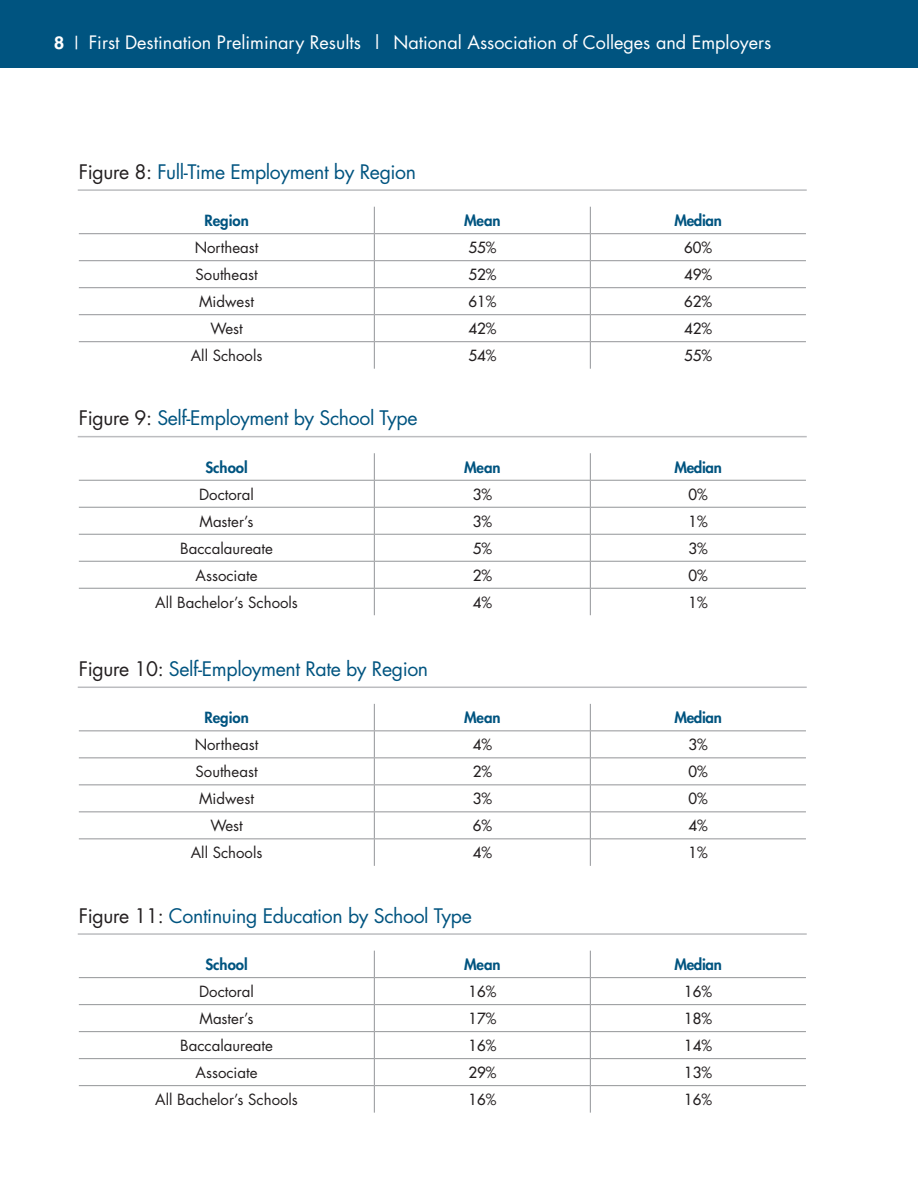
<style>
.page{position:relative;width:918px;height:1188px;background:#fff}
.page>*{position:absolute;margin:0;border:0;box-sizing:border-box;transform-origin:0 0}
.t1{font:19.5px "Futura";letter-spacing:-.02em;color:#005480}
.t2{font:18px "Futura";color:#fff}
.t3{font:15px "Futura";color:#231f20}
.t4{font:15px "Futura";color:#231f20}
.t5{font:800 15px "Futura";color:#005480}
.s1{font-family:"Helvetica";font-weight:700}
.s2{font-family:"Helvetica"}
.s3{color:#231f20}
</style>
<div class="page">
<div style="left:0;top:0;width:918px;height:68px;background:#005480"></div>
<hr style="left:79px;top:233px;width:295px;height:1px;background:#939598">
<hr style="left:374px;top:233px;width:216px;height:1px;background:#939598">
<hr style="left:590px;top:233px;width:216px;height:1px;background:#939598">
<hr style="left:79px;top:260px;width:295px;height:1px;background:#939598">
<hr style="left:374px;top:260px;width:216px;height:1px;background:#939598">
<hr style="left:590px;top:260px;width:216px;height:1px;background:#939598">
<hr style="left:79px;top:287px;width:295px;height:1px;background:#939598">
<hr style="left:374px;top:287px;width:216px;height:1px;background:#939598">
<hr style="left:590px;top:287px;width:216px;height:1px;background:#939598">
<hr style="left:79px;top:314px;width:295px;height:1px;background:#939598">
<hr style="left:374px;top:314px;width:216px;height:1px;background:#939598">
<hr style="left:590px;top:314px;width:216px;height:1px;background:#939598">
<hr style="left:79px;top:341px;width:295px;height:1px;background:#939598">
<hr style="left:374px;top:341px;width:216px;height:1px;background:#939598">
<svg style="left:374px;top:207px;width:1px;height:162px"></svg>
<hr style="left:590px;top:341px;width:216px;height:1px;background:#939598">
<svg style="left:590px;top:207px;width:1px;height:162px"></svg>
<hr style="left:79px;top:480px;width:295px;height:1px;background:#939598">
<hr style="left:374px;top:480px;width:216px;height:1px;background:#939598">
<hr style="left:590px;top:480px;width:216px;height:1px;background:#939598">
<hr style="left:79px;top:507px;width:295px;height:1px;background:#939598">
<hr style="left:374px;top:507px;width:216px;height:1px;background:#939598">
<hr style="left:590px;top:507px;width:216px;height:1px;background:#939598">
<hr style="left:79px;top:534px;width:295px;height:1px;background:#939598">
<hr style="left:374px;top:534px;width:216px;height:1px;background:#939598">
<hr style="left:590px;top:534px;width:216px;height:1px;background:#939598">
<hr style="left:79px;top:561px;width:295px;height:1px;background:#939598">
<hr style="left:374px;top:561px;width:216px;height:1px;background:#939598">
<hr style="left:590px;top:561px;width:216px;height:1px;background:#939598">
<hr style="left:79px;top:588px;width:295px;height:1px;background:#939598">
<hr style="left:374px;top:588px;width:216px;height:1px;background:#939598">
<svg style="left:374px;top:453px;width:1px;height:162px"></svg>
<hr style="left:590px;top:588px;width:216px;height:1px;background:#939598">
<svg style="left:590px;top:453px;width:1px;height:162px"></svg>
<hr style="left:79px;top:730px;width:295px;height:1px;background:#939598">
<hr style="left:374px;top:730px;width:216px;height:1px;background:#939598">
<hr style="left:590px;top:730px;width:216px;height:1px;background:#939598">
<hr style="left:79px;top:757px;width:295px;height:1px;background:#939598">
<hr style="left:374px;top:757px;width:216px;height:1px;background:#939598">
<hr style="left:590px;top:757px;width:216px;height:1px;background:#939598">
<hr style="left:79px;top:784px;width:295px;height:1px;background:#939598">
<hr style="left:374px;top:784px;width:216px;height:1px;background:#939598">
<hr style="left:590px;top:784px;width:216px;height:1px;background:#939598">
<hr style="left:79px;top:811px;width:295px;height:1px;background:#939598">
<hr style="left:374px;top:811px;width:216px;height:1px;background:#939598">
<hr style="left:590px;top:811px;width:216px;height:1px;background:#939598">
<hr style="left:79px;top:838px;width:295px;height:1px;background:#939598">
<hr style="left:374px;top:838px;width:216px;height:1px;background:#939598">
<svg style="left:374px;top:704px;width:1px;height:162px"></svg>
<hr style="left:590px;top:838px;width:216px;height:1px;background:#939598">
<svg style="left:590px;top:704px;width:1px;height:162px"></svg>
<hr style="left:79px;top:977px;width:295px;height:1px;background:#939598">
<hr style="left:374px;top:977px;width:216px;height:1px;background:#939598">
<hr style="left:590px;top:977px;width:216px;height:1px;background:#939598">
<hr style="left:79px;top:1004px;width:295px;height:1px;background:#939598">
<hr style="left:374px;top:1004px;width:216px;height:1px;background:#939598">
<hr style="left:590px;top:1004px;width:216px;height:1px;background:#939598">
<hr style="left:79px;top:1031px;width:295px;height:1px;background:#939598">
<hr style="left:374px;top:1031px;width:216px;height:1px;background:#939598">
<hr style="left:590px;top:1031px;width:216px;height:1px;background:#939598">
<hr style="left:79px;top:1058px;width:295px;height:1px;background:#939598">
<hr style="left:374px;top:1058px;width:216px;height:1px;background:#939598">
<hr style="left:590px;top:1058px;width:216px;height:1px;background:#939598">
<hr style="left:79px;top:1085px;width:295px;height:1px;background:#939598">
<hr style="left:374px;top:1085px;width:216px;height:1px;background:#939598">
<svg style="left:374px;top:951px;width:1px;height:162px"></svg>
<hr style="left:590px;top:1085px;width:216px;height:1px;background:#939598">
<svg style="left:590px;top:951px;width:1px;height:162px"></svg>
<hr style="left:78px;top:189px;width:729px;height:2px;background:#bcbdc0">
<hr style="left:78px;top:436px;width:729px;height:1px;background:#bcbdc0">
<hr style="left:78px;top:687px;width:729px;height:1px;background:#bcbdc0">
<hr style="left:78px;top:933px;width:729px;height:2px;background:#bcbdc0">
<p class="t2" style="left:54px;top:30px;width:719px"><span class="s1">8</span> <span class="s2">|</span> First Destination Preliminary Results | National Association of Colleges and Employers</p>
<p class="t1" style="left:79px;top:158px;width:339px"><span class="s3">Figure 8:</span> Full-Time Employment by Region</p>
<p class="t5" style="left:204px;top:211px;width:46px">Region</p>
<p class="t5" style="left:464px;top:211px;width:38px">Mean</p>
<p class="t5" style="left:674px;top:211px;width:49px">Median</p>
<p class="t3" style="left:195px;top:237px;width:65px">Northeast</p>
<p class="t4" style="left:468px;top:238px;width:29px">55%</p>
<p class="t4" style="left:684px;top:238px;width:29px">60%</p>
<p class="t3" style="left:196px;top:264px;width:64px">Southeast</p>
<p class="t4" style="left:468px;top:265px;width:29px">52%</p>
<p class="t4" style="left:684px;top:265px;width:29px">49%</p>
<p class="t3" style="left:199px;top:291px;width:56px">Midwest</p>
<p class="t4" style="left:468px;top:292px;width:29px">61%</p>
<p class="t4" style="left:684px;top:292px;width:29px">62%</p>
<p class="t3" style="left:210px;top:318px;width:34px">West</p>
<p class="t4" style="left:468px;top:319px;width:29px">42%</p>
<p class="t4" style="left:684px;top:319px;width:29px">42%</p>
<p class="t3" style="left:191px;top:345px;width:73px">All Schools</p>
<p class="t4" style="left:468px;top:346px;width:29px">54%</p>
<p class="t4" style="left:684px;top:346px;width:29px">55%</p>
<p class="t1" style="left:79px;top:405px;width:340px"><span class="s3">Figure 9:</span> Self-Employment by School Type</p>
<p class="t5" style="left:205px;top:457px;width:44px">School</p>
<p class="t5" style="left:464px;top:457px;width:38px">Mean</p>
<p class="t5" style="left:674px;top:457px;width:49px">Median</p>
<p class="t3" style="left:199px;top:484px;width:56px">Doctoral</p>
<p class="t4" style="left:473px;top:484px;width:21px">3%</p>
<p class="t4" style="left:689px;top:484px;width:21px">0%</p>
<p class="t3" style="left:200px;top:511px;width:56px">Master’s</p>
<p class="t4" style="left:473px;top:511px;width:21px">3%</p>
<p class="t4" style="left:689px;top:511px;width:21px">1%</p>
<p class="t3" style="left:180px;top:538px;width:94px">Baccalaureate</p>
<p class="t4" style="left:473px;top:538px;width:21px">5%</p>
<p class="t4" style="left:689px;top:538px;width:21px">3%</p>
<p class="t3" style="left:196px;top:565px;width:63px">Associate</p>
<p class="t4" style="left:473px;top:565px;width:21px">2%</p>
<p class="t4" style="left:689px;top:565px;width:21px">0%</p>
<p class="t3" style="left:155px;top:592px;width:144px">All Bachelor’s Schools</p>
<p class="t4" style="left:473px;top:592px;width:21px">4%</p>
<p class="t4" style="left:689px;top:592px;width:21px">1%</p>
<p class="t1" style="left:79px;top:655px;width:351px"><span class="s3">Figure 10:</span> Self-Employment Rate by Region</p>
<p class="t5" style="left:204px;top:708px;width:46px">Region</p>
<p class="t5" style="left:464px;top:708px;width:38px">Mean</p>
<p class="t5" style="left:674px;top:708px;width:49px">Median</p>
<p class="t3" style="left:195px;top:734px;width:65px">Northeast</p>
<p class="t4" style="left:473px;top:735px;width:21px">4%</p>
<p class="t4" style="left:689px;top:735px;width:21px">3%</p>
<p class="t3" style="left:196px;top:761px;width:64px">Southeast</p>
<p class="t4" style="left:473px;top:762px;width:21px">2%</p>
<p class="t4" style="left:689px;top:762px;width:21px">0%</p>
<p class="t3" style="left:199px;top:788px;width:56px">Midwest</p>
<p class="t4" style="left:473px;top:789px;width:21px">3%</p>
<p class="t4" style="left:689px;top:789px;width:21px">0%</p>
<p class="t3" style="left:210px;top:815px;width:34px">West</p>
<p class="t4" style="left:473px;top:816px;width:21px">6%</p>
<p class="t4" style="left:689px;top:816px;width:21px">4%</p>
<p class="t3" style="left:191px;top:842px;width:73px">All Schools</p>
<p class="t4" style="left:473px;top:843px;width:21px">4%</p>
<p class="t4" style="left:689px;top:843px;width:21px">1%</p>
<p class="t1" style="left:79px;top:902px;width:395px"><span class="s3">Figure 11:</span> Continuing Education by School Type</p>
<p class="t5" style="left:205px;top:955px;width:44px">School</p>
<p class="t5" style="left:464px;top:955px;width:38px">Mean</p>
<p class="t5" style="left:674px;top:955px;width:49px">Median</p>
<p class="t3" style="left:199px;top:981px;width:56px">Doctoral</p>
<p class="t4" style="left:468px;top:982px;width:29px">16%</p>
<p class="t4" style="left:684px;top:982px;width:29px">16%</p>
<p class="t3" style="left:200px;top:1008px;width:56px">Master’s</p>
<p class="t4" style="left:468px;top:1009px;width:29px">17%</p>
<p class="t4" style="left:684px;top:1009px;width:29px">18%</p>
<p class="t3" style="left:180px;top:1035px;width:94px">Baccalaureate</p>
<p class="t4" style="left:468px;top:1036px;width:29px">16%</p>
<p class="t4" style="left:684px;top:1036px;width:29px">14%</p>
<p class="t3" style="left:196px;top:1062px;width:63px">Associate</p>
<p class="t4" style="left:468px;top:1063px;width:29px">29%</p>
<p class="t4" style="left:684px;top:1063px;width:29px">13%</p>
<p class="t3" style="left:155px;top:1089px;width:144px">All Bachelor’s Schools</p>
<p class="t4" style="left:468px;top:1090px;width:29px">16%</p>
<p class="t4" style="left:684px;top:1090px;width:29px">16%</p>
</div>
